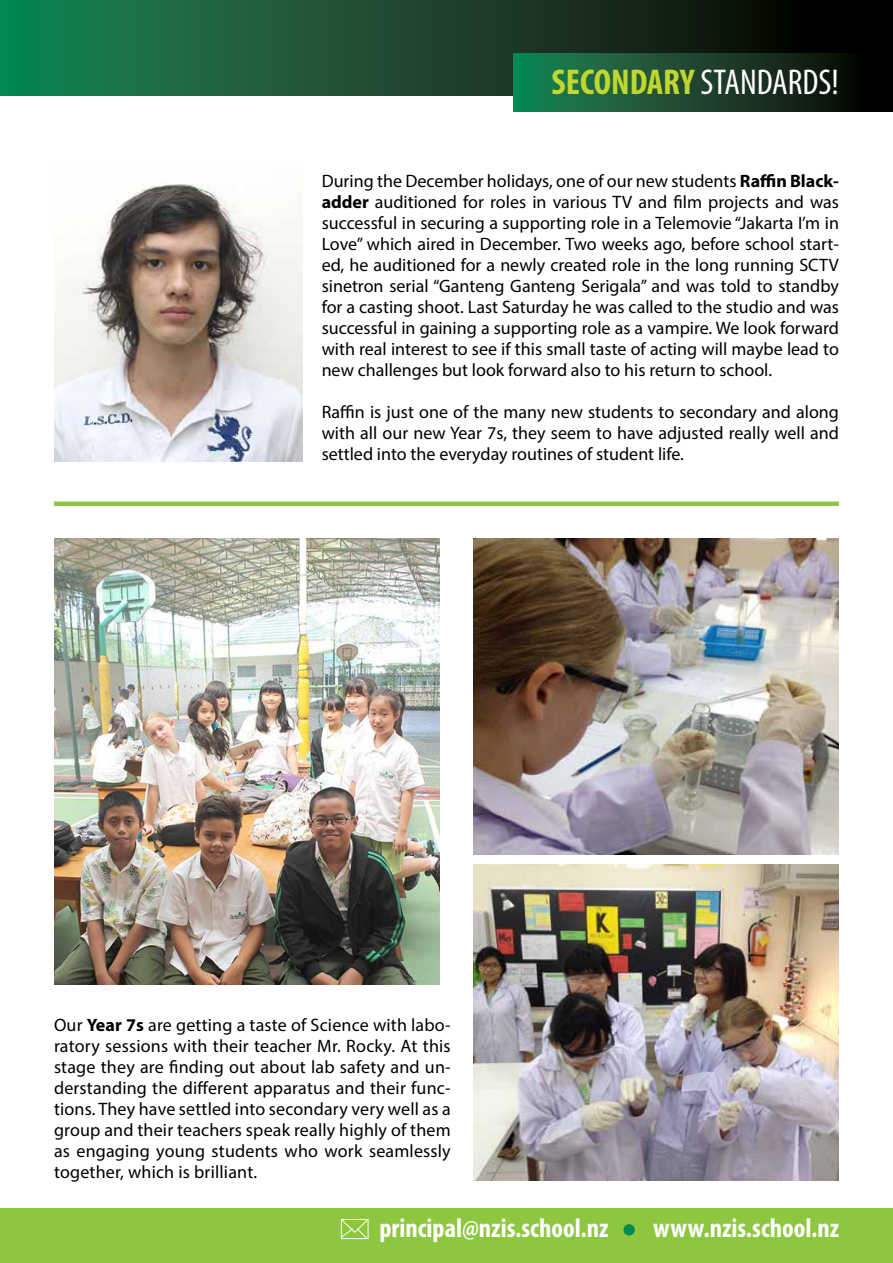
<style>
.page{position:relative;width:893px;height:1263px;background:#fff}
.page>*{position:absolute;margin:0;border:0;box-sizing:border-box;transform-origin:0 0}
.t1{font:condensed 36px "Myriad Pro";color:#fff}
.t2{font:700 condensed 27px "Myriad Pro";color:#fff}
.t3{font:18px/21px "Myriad Pro";color:#000;text-align:justify}
.s1{font-weight:700;color:#bfd730}
.s2{font-weight:700}
</style>
<div class="page">
<div style="left:0;top:1208px;width:893px;height:55px;background:#8dc63f"></div>
<svg style="left:340px;top:1219px;width:29px;height:21px"></svg>
<div style="left:623px;top:1224px;width:12px;height:11px;background:#008953;border-radius:50%"></div>
<svg style="left:1px;top:0;width:892px;height:96px;background:#17492f"></svg>
<hr style="left:0;top:0;width:1px;height:96px;background:#008953">
<img style="left:55px;top:183px;width:248px;height:279px">
<div style="left:54px;top:501px;width:785px;height:5px;background:#8dc63f"></div>
<img style="left:473px;top:539px;width:366px;height:315px">
<img style="left:473px;top:864px;width:366px;height:316px">
<img style="left:54px;top:539px;width:385px;height:445px">
<svg style="left:514px;top:53px;width:379px;height:58px;background:#15422a"></svg>
<h1 class="t1" style="left:552px;top:60px;width:289px"><span class="s1">SECONDARY</span> STANDARDS!</h1>
<p class="t3" style="left:322px;top:170px;width:519px">During the December holidays, one of our new students <span class="s2">Raffin Black&shy;adder</span> auditioned for roles in various TV and film projects and was successful in securing a supporting role in a Telemovie “Jakarta I’m in Love” which aired in December. Two weeks ago, before school start&shy;ed, he auditioned for a newly created role in the long running SCTV sinetron serial “Ganteng Ganteng Serigala” and was told to standby for a casting shoot. Last Saturday he was called to the studio and was successful in gaining a supporting role as a vampire. We look forward with real interest to see if this small taste of acting will maybe lead to new challenges but look forward also to his return to school.</p>
<p class="t3" style="left:322px;top:401px;width:519px">Raffin is just one of the many new students to secondary and along with all our new Year 7s, they seem to have adjusted really well and settled into the everyday routines of student life.</p>
<p class="t3" style="left:54px;top:1014px;width:398px">Our <span class="s2">Year 7s</span> are getting a taste of Science with labo&shy;ratory sessions with their teacher Mr. Rocky. At this stage they are finding out about lab safety and un&shy;derstanding the different apparatus and their func&shy;tions. They have settled into secondary very well as a group and their teachers speak really highly of them as engaging young students who work seamlessly together, which is brilliant.</p>
<h2 class="t2" style="left:379px;top:1211px;width:231px">principal@nzis.school.nz</h2>
<h2 class="t2" style="left:653px;top:1211px;width:188px">www.nzis.school.nz</h2>
</div>
